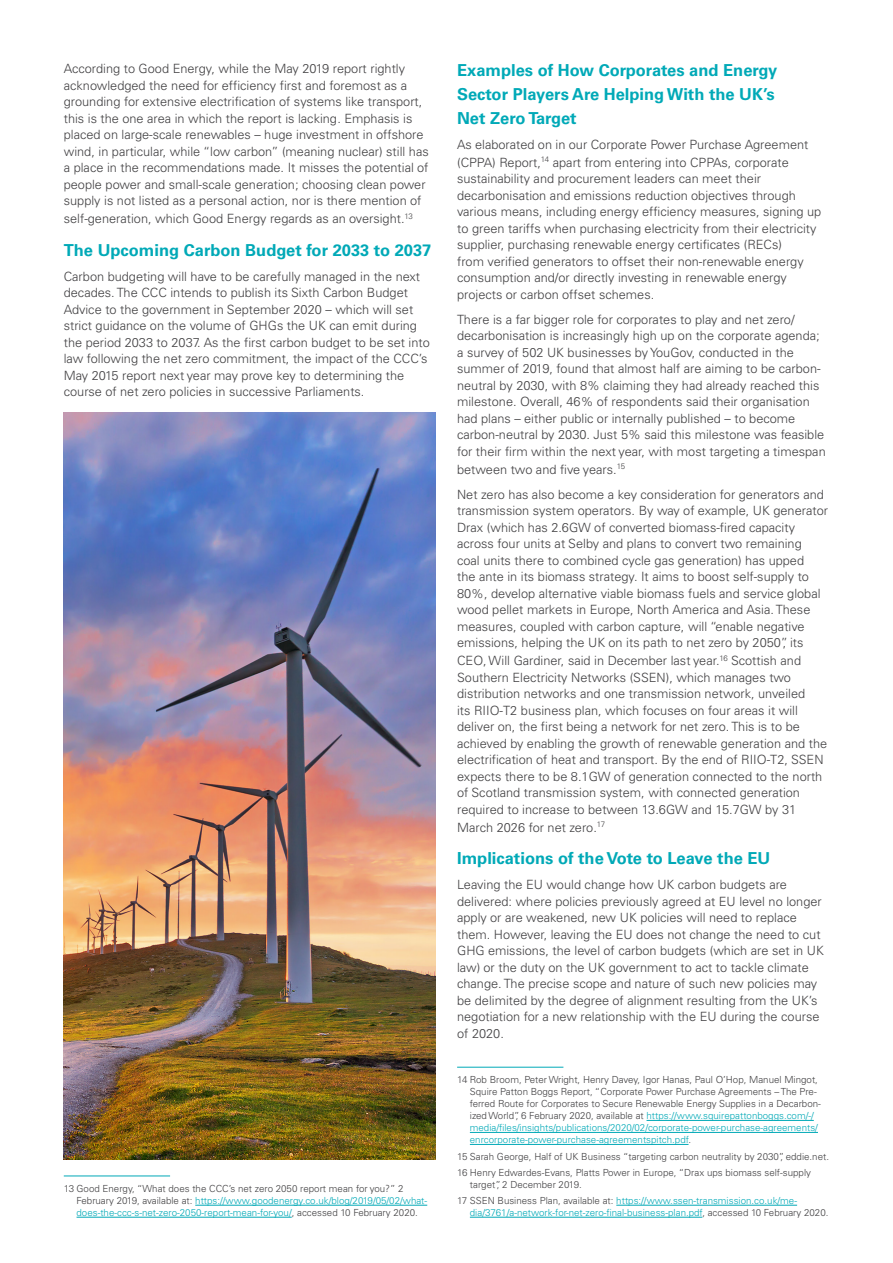
<style>
.page{position:relative;width:893px;height:1263px;background:#fff}
.page>*{position:absolute;margin:0;border:0;box-sizing:border-box;transform-origin:0 0}
.t1{font:700 16.5px/24px "Univers LTCYR 65";color:#00a9b7}
.t2{font:300 12.75px/16.5px "Univers LTCYR 45";color:#414042}
.t3{font:300 9.75px/12px "Univers LTCYR 45";color:#414042}
.t4{font:300 9.75px "Univers LTCYR 45";color:#00a9b7}
.s1{color:#00a9b7}
.s2{color:#414042}
</style>
<div class="page">
<hr style="left:64px;top:1176px;width:106px;height:1px;background:#00a9b7">
<hr style="left:195px;top:1205px;width:232px;height:1px;background:#00a9b7">
<hr style="left:77px;top:1217px;width:215px;height:1px;background:#00a9b7">
<hr style="left:457px;top:1067px;width:106px;height:1px;background:#00a9b7">
<hr style="left:646px;top:1120px;width:168px;height:1px;background:#00a9b7">
<hr style="left:470px;top:1132px;width:348px;height:1px;background:#00a9b7">
<hr style="left:470px;top:1144px;width:218px;height:1px;background:#00a9b7">
<hr style="left:616px;top:1205px;width:181px;height:1px;background:#00a9b7">
<hr style="left:470px;top:1217px;width:232px;height:1px;background:#00a9b7">
<img style="left:64px;top:412px;width:372px;height:748px">
<p class="t2" style="left:64px;top:60px;width:366px">According to Good Energy, while the May 2019 report rightly acknowledged the need for efficiency first and foremost as a grounding for extensive electrification of systems like transport, this is the one area in which the report is lacking. Emphasis is placed on large-scale renewables – huge investment in offshore wind, in particular, while “low carbon” (meaning nuclear) still has a place in the recommendations made. It misses the potential of people power and small-scale generation; choosing clean power supply is not listed as a personal action, nor is there mention of</p>
<p class="t2" style="left:64px;top:210px;width:351px">self-generation, which Good Energy regards as an oversight.<sup>13</sup></p>
<p class="t1" style="left:64px;top:237px;width:369px">The Upcoming Carbon Budget for 2033 to 2037</p>
<p class="t2" style="left:64px;top:267px;width:368px">Carbon budgeting will have to be carefully managed in the next decades. The CCC intends to publish its Sixth Carbon Budget Advice to the government in September 2020 – which will set strict guidance on the volume of GHGs the UK can emit during the period 2033 to 2037. As the first carbon budget to be set into law following the net zero commitment, the impact of the CCC’s May 2015 report next year may prove key to determining the course of net zero policies in successive Parliaments.</p>
<p class="t3" style="left:77px;top:1182px;width:352px;text-indent:-13px">13 Good Energy, “What does the CCC’s net zero 2050 report mean for you?” 2<br>February 2019, available at: <span class="s1">https://www.goodenergy.co.uk/blog/2019/05/02/what&shy;does-the-ccc-s-net-zero-2050-report-mean-for-you/</span>, accessed 10 February 2020.</p>
<p class="t1" style="left:457px;top:57px;width:322px">Examples of How Corporates and Energy<br>Sector Players Are Helping With the UK’s<br>Net Zero Target</p>
<p class="t2" style="left:457px;top:135px;width:353px;line-height:18px">As elaborated on in our Corporate Power Purchase Agreement (CPPA) Report,<sup>14</sup> apart from entering into CPPAs, corporate</p>
<p class="t2" style="left:457px;top:170px;width:366px">sustainability and procurement leaders can meet their decarbonisation and emissions reduction objectives through various means, including energy efficiency measures, signing up to green tariffs when purchasing electricity from their electricity supplier, purchasing renewable energy certificates (RECs)<br>from verified generators to offset their non-renewable energy consumption and/or directly investing in renewable energy projects or carbon offset schemes.</p>
<p class="t2" style="left:457px;top:311px;width:370px">There is a far bigger role for corporates to play and net zero/ decarbonisation is increasingly high up on the corporate agenda; a survey of 502 UK businesses by YouGov, conducted in the summer of 2019, found that almost half are aiming to be carbon&shy;neutral by 2030, with 8% claiming they had already reached this milestone. Overall, 46% of respondents said their organisation had plans – either public or internally published – to become carbon-neutral by 2030. Just 5% said this milestone was feasible for their firm within the next year, with most targeting a timespan</p>
<p class="t2" style="left:457px;top:456px;width:368px;line-height:25px">between two and five years.<sup>15<br></sup>Net zero has also become a key consideration for generators and</p>
<p class="t2" style="left:457px;top:502px;width:372px">transmission system operators. By way of example, UK generator Drax (which has 2.6GW of converted biomass-fired capacity across four units at Selby and plans to convert two remaining<br>coal units there to combined cycle gas generation) has upped<br>the ante in its biomass strategy. It aims to boost self-supply to 80%, develop alternative viable biomass fuels and service global wood pellet markets in Europe, North America and Asia. These measures, coupled with carbon capture, will “enable negative emissions, helping the UK on its path to net zero by 2050”, its</p>
<p class="t2" style="left:457px;top:652px;width:372px">CEO, Will Gardiner, said in December last year.<sup>16</sup> Scottish and Southern Electricity Networks (SSEN), which manages two distribution networks and one transmission network, unveiled<br>its RIIO-T2 business plan, which focuses on four areas it will deliver on, the first being a network for net zero. This is to be achieved by enabling the growth of renewable generation and the electrification of heat and transport. By the end of RIIO-T2, SSEN expects there to be 8.1GW of generation connected to the north of Scotland transmission system, with connected generation required to increase to between 13.6GW and 15.7GW by 31</p>
<p class="t2" style="left:457px;top:819px;width:149px">March 2026 for net zero.<sup>17</sup></p>
<p class="t1" style="left:457px;top:846px;width:315px">Implications of the Vote to Leave the EU</p>
<p class="t2" style="left:457px;top:876px;width:368px">Leaving the EU would change how UK carbon budgets are delivered: where policies previously agreed at EU level no longer apply or are weakened, new UK policies will need to replace them. However, leaving the EU does not change the need to cut GHG emissions, the level of carbon budgets (which are set in UK law) or the duty on the UK government to act to tackle climate change. The precise scope and nature of such new policies may be delimited by the degree of alignment resulting from the UK’s negotiation for a new relationship with the EU during the course of 2020.</p>
<p class="t3" style="left:470px;top:1074px;width:353px;text-indent:-13px">14 Rob Broom, Peter Wright, Henry Davey, Igor Hanas, Paul O’Hop, Manuel Mingot, Squire Patton Boggs Report, “Corporate Power Purchase Agreements – The Pre&shy;ferred Route for Corporates to Secure Renewable Energy Supplies in a Decarbon&shy;ized World”, 6 February 2020, available at <span class="s1">https://www.squirepattonboggs.com/-/ media/files/insights/publications/2020/02/corporate-power-purchase-agreements/ enrcorporate-power-purchase-agreementspitch.pdf</span>.</p>
<p class="t3" style="left:457px;top:1148px;width:373px;line-height:16.2px">15 Sarah George, Half of UK Business “targeting carbon neutrality by 2030”, eddie.net.<br>16 Henry Edwardes-Evans, Platts Power in Europe, “Drax ups biomass self-supply</p>
<p class="t3" style="left:457px;top:1176px;width:341px;line-height:16.2px;text-indent:13px">target”, 2 December 2019.<br>17 SSEN Business Plan, available at: <span class="s1">https://www.ssen-transmission.co.uk/me-</span></p>
<p class="t4" style="left:470px;top:1206px;width:360px">dia/3761/a-network-for-net-zero-final-business-plan.pdf<span class="s2">, accessed 10 February 2020.</span></p>
</div>
